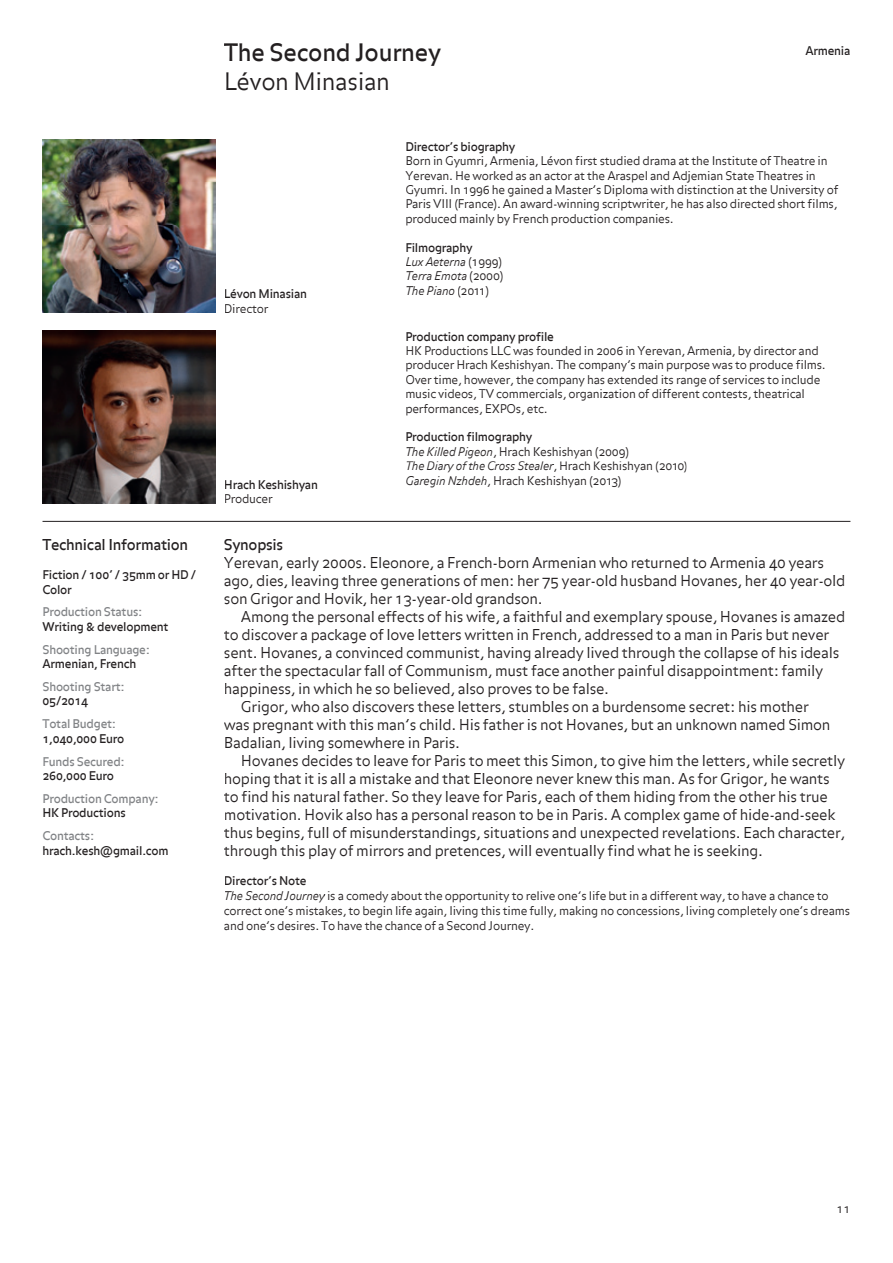
<style>
.page{position:relative;width:893px;height:1263px;background:#fff}
.page>*{position:absolute;margin:0;border:0;box-sizing:border-box;transform-origin:0 0}
.t1{font:500 24px "Loc Balance N";letter-spacing:-.01em;color:#231f20}
.t2{font:300 24px "Loc Balance N";letter-spacing:-.02em;color:#231f20}
.t3{font:300 15px/18px "Loc Balance N";letter-spacing:-.02em;color:#231f20}
.t4{font:500 15px "Loc Balance N";letter-spacing:-.02em;color:#231f20}
.t5{font:300 12px/14.4px "Loc Balance N";letter-spacing:-.02em;color:#231f20}
.t6{font:500 12px/14.4px "Loc Balance N";letter-spacing:-.02em;color:#231f20}
.t7{font:500 12px "Loc Balance N";letter-spacing:-.02em;color:#808285}
.t8{font:italic 300 12px/14.4px "Loc Balance N";letter-spacing:-.02em;color:#231f20}
.s1{font-weight:500;font-style:normal}
.s2{font-style:normal}
.s3{font-weight:500}
.s4{font-style:italic}
</style>
<div class="page">
<hr style="left:43px;top:521px;width:807px;height:1px;background:#231f20">
<img style="left:43px;top:140px;width:172px;height:173px">
<img style="left:43px;top:331px;width:172px;height:172px">
<p class="t4" style="left:43px;top:536px;width:147px">Technical Information</p>
<p class="t6" style="left:43px;top:568px;width:155px">Fiction / 100’ / 35mm or HD /<br>Color</p>
<p class="t7" style="left:43px;top:605px;width:101px">Production Status:</p>
<p class="t6" style="left:43px;top:620px;width:128px">Writing &amp; development</p>
<p class="t7" style="left:43px;top:642px;width:109px">Shooting Language:</p>
<p class="t6" style="left:43px;top:657px;width:95px">Armenian, French</p>
<p class="t7" style="left:43px;top:680px;width:84px">Shooting Start:</p>
<p class="t6" style="left:43px;top:695px;width:47px">05/2014</p>
<p class="t7" style="left:43px;top:717px;width:75px">Total Budget:</p>
<p class="t6" style="left:43px;top:732px;width:83px">1,040,000 Euro</p>
<p class="t7" style="left:43px;top:754px;width:84px">Funds Secured:</p>
<p class="t6" style="left:43px;top:769px;width:73px">260,000 Euro</p>
<p class="t7" style="left:43px;top:792px;width:118px">Production Company:</p>
<p class="t6" style="left:43px;top:806px;width:85px">HK Productions</p>
<p class="t7" style="left:43px;top:829px;width:53px">Contacts:</p>
<p class="t6" style="left:43px;top:844px;width:128px">hrach.kesh@gmail.com</p>
<h1 class="t1" style="left:224px;top:39px;width:219px">The Second Journey</h1>
<h1 class="t2" style="left:224px;top:68px;width:168px">Lévon Minasian</h1>
<p class="t6" style="left:805px;top:44px;width:47px">Armenia</p>
<p class="t6" style="left:224px;top:287px;width:85px">Lévon Minasian</p>
<p class="t5" style="left:224px;top:302px;width:46px">Director</p>
<p class="t6" style="left:224px;top:478px;width:96px">Hrach Keshishyan</p>
<p class="t5" style="left:224px;top:493px;width:50px">Producer</p>
<p class="t6" style="left:405px;top:140px;width:111px">Director’s biography</p>
<p class="t5" style="left:405px;top:154px;width:435px">Born in Gyumri, Armenia, Lévon first studied drama at the Institute of Theatre in Yerevan. He worked as an actor at the Araspel and Adjemian State Theatres in Gyumri. In 1996 he gained a Master’s Diploma with distinction at the University of Paris VIII (France). An award-winning scriptwriter, he has also directed short films, produced mainly by French production companies.</p>
<p class="t8" style="left:405px;top:241px;width:100px"><span class="s1">Filmography<br></span>Lux Aeterna <span class="s2">(1999)<br></span>Terra Emota <span class="s2">(2000)<br></span>The Piano <span class="s2">(2011)</span></p>
<p class="t6" style="left:405px;top:330px;width:150px">Production company profile</p>
<p class="t5" style="left:405px;top:344px;width:422px">HK Productions LLC was founded in 2006 in Yerevan, Armenia, by director and producer Hrach Keshishyan. The company’s main purpose was to produce films.<br>Over time, however, the company has extended its range of services to include music videos, TV commercials, organization of different contests, theatrical performances, EXPOs, etc.</p>
<p class="t5" style="left:405px;top:431px;width:284px"><span class="s3">Production filmography<br></span><span class="s4">The Killed Pigeon</span>, Hrach Keshishyan (2009)<br><span class="s4">The Diary of the Cross Stealer</span>, Hrach Keshishyan (2010)<br><span class="s4">Garegin Nzhdeh</span>, Hrach Keshishyan (2013)</p>
<p class="t4" style="left:224px;top:536px;width:61px">Synopsis</p>
<p class="t3" style="left:224px;top:555px;width:623px">Yerevan, early 2000s. Eleonore, a French-born Armenian who returned to Armenia 40 years ago, dies, leaving three generations of men: her 75 year-old husband Hovanes, her 40 year-old son Grigor and Hovik, her 13-year-old grandson.</p>
<p class="t3" style="left:241px;top:609px;width:606px">Among the personal effects of his wife, a faithful and exemplary spouse, Hovanes is amazed</p>
<p class="t3" style="left:224px;top:627px;width:607px">to discover a package of love letters written in French, addressed to a man in Paris but never</p>
<p class="t3" style="left:224px;top:645px;width:617px">sent. Hovanes, a convinced communist, having already lived through the collapse of his ideals</p>
<p class="t3" style="left:224px;top:663px;width:601px">after the spectacular fall of Communism, must face another painful disappointment: family</p>
<p class="t3" style="left:224px;top:681px;width:387px">happiness, in which he so believed, also proves to be false.</p>
<p class="t3" style="left:241px;top:699px;width:569px">Grigor, who also discovers these letters, stumbles on a burdensome secret: his mother</p>
<p class="t3" style="left:224px;top:717px;width:608px">was pregnant with this man’s child. His father is not Hovanes, but an unknown named Simon</p>
<p class="t3" style="left:224px;top:735px;width:237px">Badalian, living somewhere in Paris.</p>
<p class="t3" style="left:241px;top:753px;width:606px">Hovanes decides to leave for Paris to meet this Simon, to give him the letters, while secretly</p>
<p class="t3" style="left:224px;top:771px;width:607px">hoping that it is all a mistake and that Eleonore never knew this man. As for Grigor, he wants</p>
<p class="t3" style="left:224px;top:789px;width:605px">to find his natural father. So they leave for Paris, each of them hiding from the other his true</p>
<p class="t3" style="left:224px;top:807px;width:613px">motivation. Hovik also has a personal reason to be in Paris. A complex game of hide-and-seek</p>
<p class="t3" style="left:224px;top:825px;width:623px">thus begins, full of misunderstandings, situations and unexpected revelations. Each character,</p>
<p class="t3" style="left:224px;top:843px;width:540px">through this play of mirrors and pretences, will eventually find what he is seeking.</p>
<p class="t5" style="left:224px;top:874px;width:628px;line-height:15px"><span class="s3">Director’s Note<br></span><span class="s4">The Second Journey</span> is a comedy about the opportunity to relive one’s life but in a different way, to have a chance to correct one’s mistakes, to begin life again, living this time fully, making no concessions, living completely one’s dreams and one’s desires. To have the chance of a Second Journey.</p>
<p class="t5" style="left:836px;top:1202px;width:15px">11</p>
</div>
